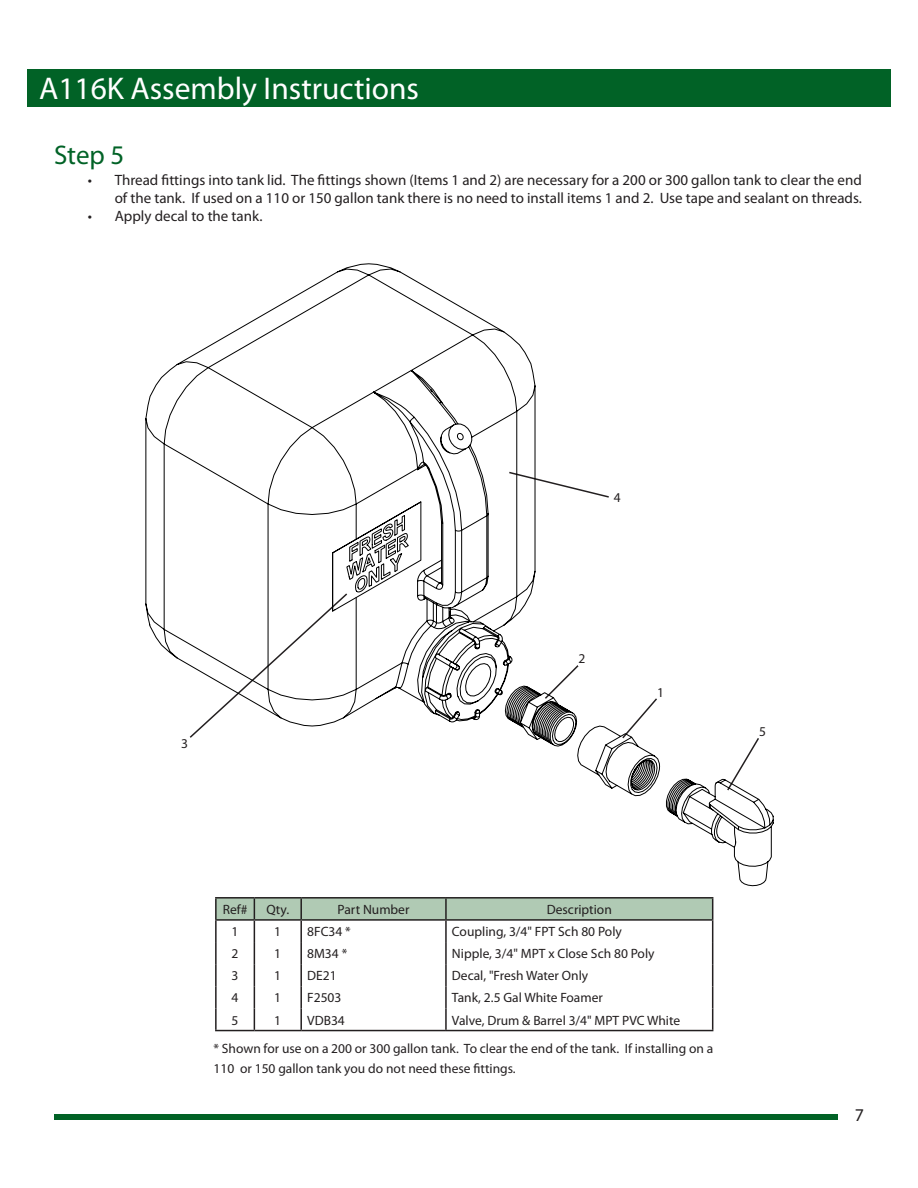
<style>
.page{position:relative;width:918px;height:1188px;background:#fff}
.page>*{position:absolute;margin:0;border:0;box-sizing:border-box;transform-origin:0 0}
.Catagory_header2{font:31.5px "Myriad Pro";color:#fff}
.Catagory_header{font:27px "Myriad Pro";color:#016226}
.t1{font:18px "Myriad Pro";color:#231f20}
.TOC_2{font:15px/18px "Myriad Pro";color:#231f20;text-align:right}
.Numbered_list{font:13.5px/19.5px "Myriad Pro";color:#231f20}
</style>
<div class="page">
<div style="left:54px;top:1114px;width:783px;height:6px;background:#016226"></div>
<div style="left:27px;top:69px;width:864px;height:38px;background:#016226"></div>
<hr style="left:215px;top:897px;width:39px;height:2px;background:#231f20">
<hr style="left:215px;top:899px;width:2px;height:20px;background:#231f20">
<hr style="left:254px;top:897px;width:47px;height:2px;background:#231f20">
<hr style="left:301px;top:897px;width:145px;height:2px;background:#231f20">
<hr style="left:446px;top:897px;width:267px;height:2px;background:#231f20">
<hr style="left:215px;top:919px;width:39px;height:2px;background:#231f20">
<hr style="left:215px;top:921px;width:2px;height:21px;background:#231f20">
<hr style="left:215px;top:942px;width:2px;height:22px;background:#231f20">
<hr style="left:215px;top:964px;width:2px;height:22px;background:#231f20">
<hr style="left:215px;top:986px;width:2px;height:22px;background:#231f20">
<hr style="left:215px;top:1008px;width:2px;height:22px;background:#231f20">
<svg style="left:216px;top:898px;width:497px;height:132px"></svg>
<hr style="left:215px;top:1030px;width:39px;height:1px;background:#231f20">
<hr style="left:254px;top:1030px;width:47px;height:1px;background:#231f20">
<hr style="left:301px;top:1030px;width:145px;height:1px;background:#231f20">
<hr style="left:446px;top:1030px;width:267px;height:1px;background:#231f20">
<svg style="left:145px;top:263px;width:629px;height:623px"></svg>
<svg style="left:332px;top:501px;width:245px;height:246px"></svg>
<p class="Catagory_header2" style="left:39px;top:69px;width:381px">A116K Assembly Instructions</p>
<p class="Catagory_header" style="left:54px;top:139px;width:72px">Step 5</p>
<p class="TOC_2" style="left:88px;top:171px;width:776px">• Thread fittings into tank lid. The fittings shown (Items 1 and 2) are necessary for a 200 or 300 gallon tank to clear the end of the tank. If used on a 110 or 150 gallon tank there is no need to install items 1 and 2. Use tape and sealant on threads.</p>
<p class="TOC_2" style="left:88px;top:207px;width:176px">• Apply decal to the tank.</p>
<p class="Numbered_list" style="left:181px;top:733px;width:8px">3</p>
<p class="Numbered_list" style="left:614px;top:487px;width:8px">4</p>
<p class="Numbered_list" style="left:579px;top:649px;width:8px">2</p>
<p class="Numbered_list" style="left:657px;top:682px;width:8px">1</p>
<p class="Numbered_list" style="left:759px;top:722px;width:8px">5</p>
<p class="Numbered_list" style="left:223px;top:899px;width:26px">Ref#</p>
<p class="Numbered_list" style="left:266px;top:899px;width:24px">Qty.</p>
<p class="Numbered_list" style="left:338px;top:899px;width:73px">Part Number</p>
<p class="Numbered_list" style="left:547px;top:899px;width:67px">Description</p>
<p class="Numbered_list" style="left:232px;top:922px;width:8px">1</p>
<p class="Numbered_list" style="left:274px;top:922px;width:8px">1</p>
<p class="Numbered_list" style="left:307px;top:922px;width:45px">8FC34 *</p>
<p class="Numbered_list" style="left:452px;top:922px;width:171px">Coupling, 3/4" FPT Sch 80 Poly</p>
<p class="Numbered_list" style="left:232px;top:944px;width:8px">2</p>
<p class="Numbered_list" style="left:274px;top:944px;width:8px">1</p>
<p class="Numbered_list" style="left:307px;top:944px;width:42px">8M34 *</p>
<p class="Numbered_list" style="left:452px;top:944px;width:204px">Nipple, 3/4" MPT x Close Sch 80 Poly</p>
<p class="Numbered_list" style="left:232px;top:966px;width:8px">3</p>
<p class="Numbered_list" style="left:274px;top:966px;width:8px">1</p>
<p class="Numbered_list" style="left:307px;top:966px;width:31px">DE21</p>
<p class="Numbered_list" style="left:452px;top:966px;width:138px">Decal, "Fresh Water Only</p>
<p class="Numbered_list" style="left:232px;top:988px;width:8px">4</p>
<p class="Numbered_list" style="left:274px;top:988px;width:8px">1</p>
<p class="Numbered_list" style="left:307px;top:988px;width:36px">F2503</p>
<p class="Numbered_list" style="left:452px;top:988px;width:152px">Tank, 2.5 Gal White Foamer</p>
<p class="Numbered_list" style="left:232px;top:1010px;width:8px">5</p>
<p class="Numbered_list" style="left:274px;top:1010px;width:8px">1</p>
<p class="Numbered_list" style="left:307px;top:1010px;width:39px">VDB34</p>
<p class="Numbered_list" style="left:452px;top:1010px;width:230px">Valve, Drum &amp; Barrel 3/4" MPT PVC White</p>
<p class="Numbered_list" style="left:214px;top:1039px;width:501px">* Shown for use on a 200 or 300 gallon tank. To clear the end of the tank. If installing on a<br>110 or 150 gallon tank you do not need these fittings.</p>
<h3 class="t1" style="left:855px;top:1104px;width:11px">7</h3>
</div>
